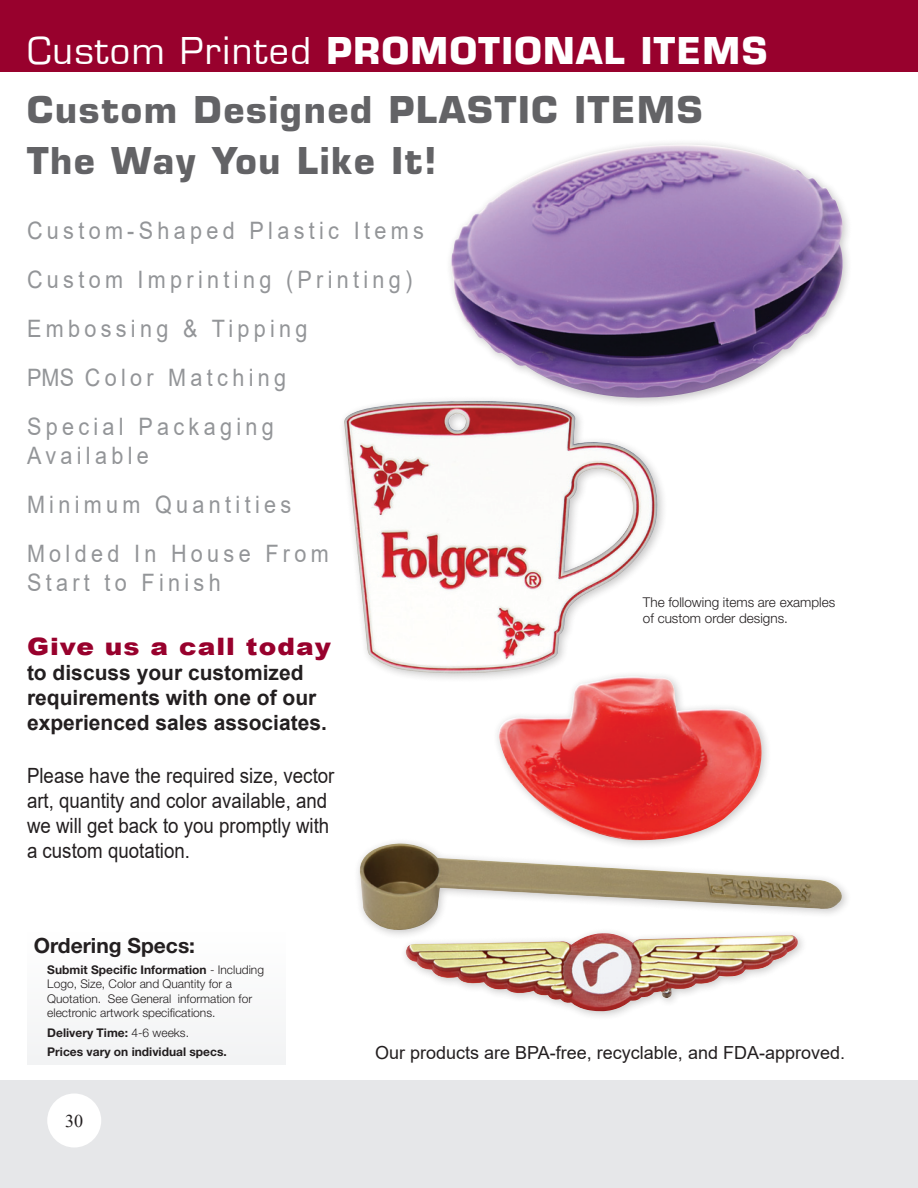
<style>
.page{position:relative;width:918px;height:1188px;background:#fff}
.page>*{position:absolute;margin:0;border:0;box-sizing:border-box;transform-origin:0 0}
.t1{font:700 36px/51px "Eurostile LT Std";letter-spacing:.05em;color:#636366}
.t2{font:700 36px "Eurostile";letter-spacing:.04em;color:#fff}
.t3{font:24px/49.1px "Arial";letter-spacing:.2em;color:#939598;scale:.9 1}
.t4{font:900 24px "Arial";letter-spacing:.04em;color:#98012d;scale:1.1 1}
.t5{font:21px/25.2px "Arial";color:#231f20;scale:.89 1}
.t6{font:700 21px/25.2px "Arial";color:#231f20}
.t7{font:700 21px "Helvetica Neue LT Std";color:#231f20}
.t8{font:18px "Arial";color:#231f20}
.t9{font:18px "Times New Roman";color:#231f20}
.t10{font:300 13.5px/16.2px "Helvetica Neue LT Std";color:#231f20}
.t11{font:300 12px/14.4px "Helvetica Neue LT Std";color:#231f20}
.t12{font:700 12px/19.5px "Helvetica Neue LT Std";color:#231f20}
.s1{font-weight:400}
.s2{font-weight:700}
.s3{font-weight:300}
</style>
<div class="page">
<div style="left:0;top:1080px;width:918px;height:108px;background:#e6e7e9"></div>
<div style="left:47px;top:1094px;width:54px;height:54px;background:#fff;border-radius:50%"></div>
<div style="left:0;top:0;width:918px;height:72px;background:#98012d"></div>
<div style="left:27px;top:931px;width:259px;height:134px;background:#f2f3f4"></div>
<img style="left:451px;top:145px;width:393px;height:254px">
<img style="left:359px;top:843px;width:484px;height:87px">
<div style="left:338px;top:395px;width:330px;height:289px;background:#231f20;opacity:.25"></div>
<img style="left:344px;top:401px;width:315px;height:274px">
<div style="left:400px;top:927px;width:408px;height:95px;background:#fff"></div>
<img style="left:406px;top:932px;width:393px;height:79px">
<div style="left:493px;top:670px;width:279px;height:181px;background:#231f20;opacity:.25"></div>
<img style="left:499px;top:677px;width:264px;height:165px">
<h1 class="t2" style="left:27px;top:27px;width:742px"><span class="s1">Custom Printed</span> PROMOTIONAL ITEMS</h1>
<h1 class="t1" style="left:27px;top:84px;width:677px">Custom Designed PLASTIC ITEMS<br>The Way You Like It!</h1>
<p class="t3" style="left:27px;top:205px;width:442px">Custom-Shaped Plastic Items<br>Custom Imprinting (Printing)<br>Embossing &amp; Tipping<br>PMS Color Matching<br>Special Packaging</p>
<p class="t3" style="left:27px;top:430px;width:337px">Available<br>Minimum Quantities<br>Molded In House From</p>
<p class="t3" style="left:27px;top:557px;width:217px">Start to Finish</p>
<p class="t4" style="left:27px;top:629px;width:278px">Give us a call today</p>
<p class="t6" style="left:27px;top:660px;width:299px">to discuss your customized requirements with one of our experienced sales associates.</p>
<p class="t5" style="left:27px;top:762px;width:347px">Please have the required size, vector art, quantity and color available, and we will get back to you promptly with a custom quotation.</p>
<p class="t7" style="left:34px;top:932px;width:163px">Ordering Specs:</p>
<p class="t11" style="left:47px;top:962px;width:218px"><span class="s2">Submit Specific Information</span> - Including Logo, Size, Color and Quantity for a Quotation. See General information for electronic artwork specifications.</p>
<p class="t12" style="left:47px;top:1022px;width:181px">Delivery Time: <span class="s3">4-6 weeks.<br></span>Prices vary on individual specs.</p>
<p class="t9" style="left:65px;top:1108px;width:19px">30</p>
<p class="t10" style="left:643px;top:593px;width:194px">The following items are examples of custom order designs.</p>
<p class="t8" style="left:375px;top:1040px;width:468px">Our products are BPA-free, recyclable, and FDA-approved.</p>
</div>
